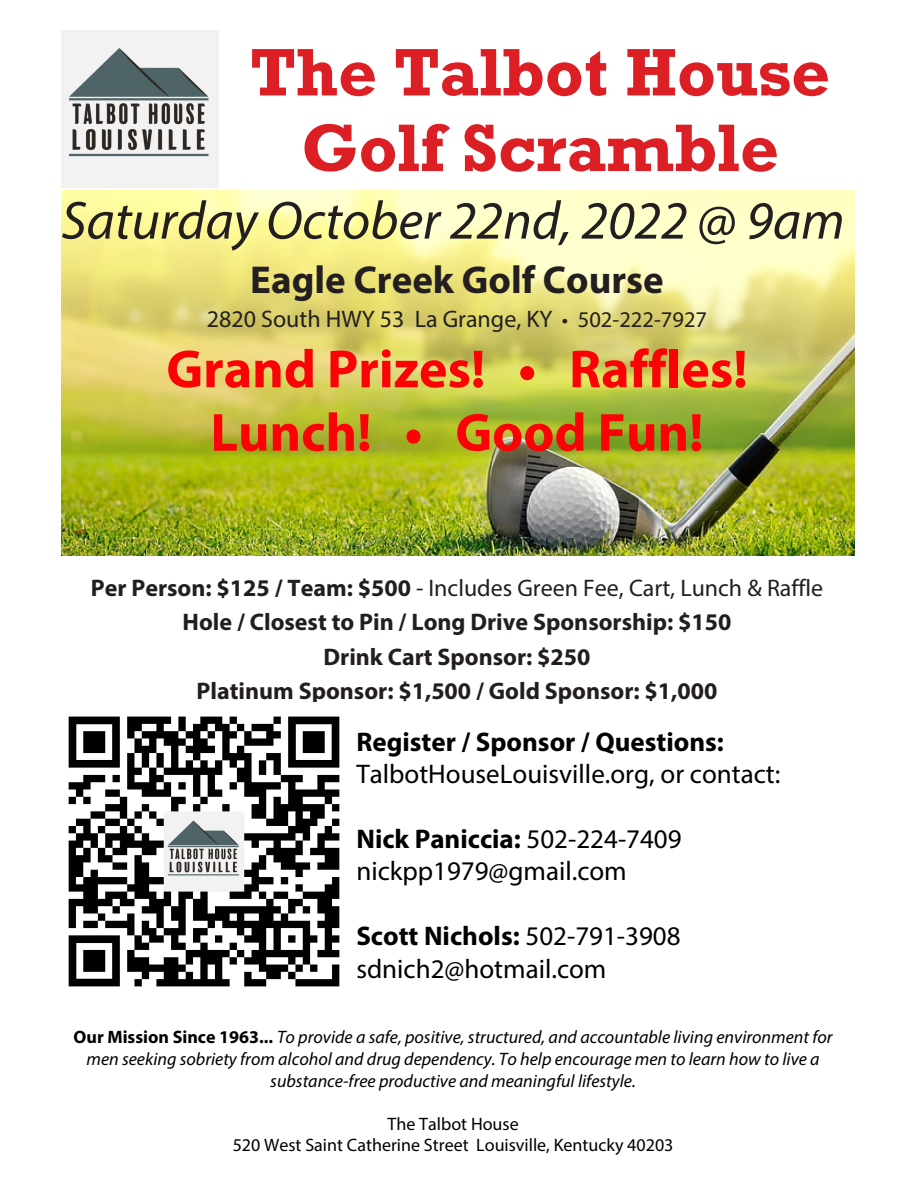
<style>
.page{position:relative;width:918px;height:1188px;background:#fff}
.page>*{position:absolute;margin:0;border:0;box-sizing:border-box;transform-origin:0 0}
.t1{font:700 63px/75.6px "Rockwell";color:#db1f25;text-align:center}
.t2{font:700 54px/63.4px "Myriad Pro";color:#fb0207;text-align:center}
.t3{font:italic 54px "Myriad Pro";color:#231f20}
.t4{font:700 39px "Myriad Pro";color:#231f20}
.t5{font:27px/32.4px "Myriad Pro";color:#000}
.t6{font:700 27px "Myriad Pro";color:#000}
.t7{font:700 24px/34.3px "Myriad Pro";color:#221e1f;text-align:center}
.t8{font:24px "Myriad Pro";color:#231f20}
.t9{font:italic 18px/21.6px "Myriad Pro";color:#000;text-align:center}
.t10{font:18px/21.6px "Myriad Pro";color:#000;text-align:center}
.s1{font-size:22.5px}
.s2{font-weight:400}
.s3{font-weight:700}
.s4{font-weight:700;font-style:normal}
</style>
<div class="page">
<img style="left:61px;top:190px;width:793px;height:365px">
<img style="left:61px;top:30px;width:158px;height:158px">
<img style="left:68px;top:716px;width:272px;height:271px">
<h1 class="t1" style="left:250px;top:34px;width:581px">The Talbot House<br>Golf Scramble</h1>
<h2 class="t3" style="left:61px;top:187px;width:785px">Saturday October 22nd, 2022 @ 9am</h2>
<h3 class="t4" style="left:250px;top:254px;width:415px">Eagle Creek Golf Course</h3>
<h3 class="t8" style="left:207px;top:304px;width:502px">2820 South HWY 53 La Grange, KY <span class="s1">• 502-222-7927</span></h3>
<h2 class="t2" style="left:166px;top:336px;width:583px">Grand Prizes! • Raffles!<br>Lunch! • Good Fun!</h2>
<h3 class="t7" style="left:91px;top:570px;width:734px">Per Person: $125 / Team: $500 <span class="s2">- Includes Green Fee, Cart, Lunch &amp; Raffle </span>Hole / Closest to Pin / Long Drive Sponsorship: $150<br>Drink Cart Sponsor: $250<br>Platinum Sponsor: $1,500 / Gold Sponsor: $1,000</h3>
<h3 class="t6" style="left:356px;top:724px;width:369px">Register / Sponsor / Questions:</h3>
<h3 class="t5" style="left:356px;top:757px;width:425px">TalbotHouseLouisville.org, or contact:</h3>
<h3 class="t5" style="left:356px;top:822px;width:327px"><span class="s3">Nick Paniccia:</span> 502-224-7409 nickpp1979@gmail.com</h3>
<h3 class="t5" style="left:356px;top:919px;width:326px"><span class="s3">Scott Nichols:</span> 502-791-3908 sdnich2@hotmail.com</h3>
<p class="t9" style="left:74px;top:1026px;width:761px"><span class="s4">Our Mission Since 1963...</span> To provide a safe, positive, structured, and accountable living environment for men seeking sobriety from alcohol and drug dependency. To help encourage men to learn how to live a substance-free productive and meaningful lifestyle.</p>
<p class="t10" style="left:233px;top:1113px;width:442px">The Talbot House<br>520 West Saint Catherine Street Louisville, Kentucky 40203</p>
</div>
